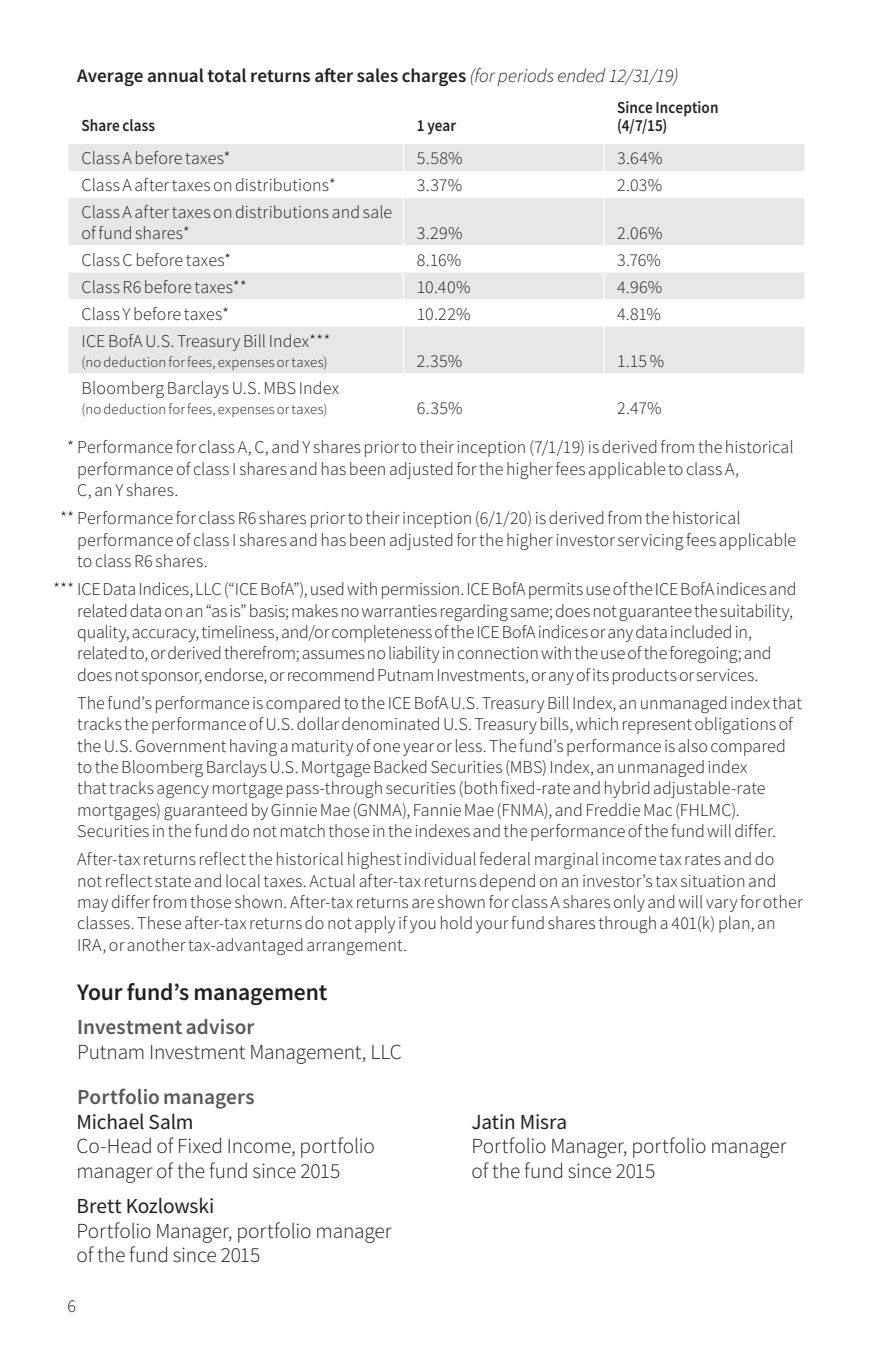
<style>
.page{position:relative;width:871px;height:1357px;background:#fff}
.page>*{position:absolute;margin:0;border:0;box-sizing:border-box;transform-origin:0 0}
.SubHead_1{font:600 23.62px "Source Sans Pro";letter-spacing:-.01em;color:#231f20}
.PortMgr{font:300 21.38px/24.8px "Source Sans Pro";letter-spacing:-.01em;color:#231f20}
.SubHead_2{font:600 21.38px "Source Sans Pro";letter-spacing:.005em;color:#57585a}
.Text{font:300 21.38px "Source Sans Pro";letter-spacing:-.01em;color:#231f20}
.SubHead_3{font:600 19.12px "Source Sans Pro";color:#231f20}
.Foot_no_symbol{font:300 18px/21.4px "Source Sans Pro";letter-spacing:.005em;color:#231f20}
.Foot_symbol2{font:300 18px/21.4px "Source Sans Pro";color:#231f20}
.Table_Left{font:300 18px/20.2px "Source Sans Pro";letter-spacing:.01em;color:#231f20}
.Table_ColHd_Left{font:600 16.88px/18px "Source Sans Pro";letter-spacing:.005em;color:#231f20;scale:.9 1}
.Table_Left-2{font:300 14.62px "Source Sans Pro";letter-spacing:.02em;color:#231f20}
.s1{font-weight:300;font-style:italic}
.s2{font-weight:400}
</style>
<div class="page">
<div style="left:69px;top:144px;width:735px;height:27px;background:#e6e7e9"></div>
<svg style="left:69px;top:198px;width:735px;height:175px;fill:#e6e7e9"></svg>
<svg style="left:403px;top:144px;width:1px;height:27px"></svg>
<svg style="left:603px;top:144px;width:1px;height:27px"></svg>
<hr style="left:403px;top:198px;width:1px;height:47px;background:#fff">
<hr style="left:603px;top:198px;width:1px;height:47px;background:#fff">
<svg style="left:403px;top:245px;width:1px;height:81px"></svg>
<svg style="left:603px;top:245px;width:1px;height:81px"></svg>
<hr style="left:403px;top:326px;width:1px;height:48px;background:#fff">
<hr style="left:603px;top:326px;width:1px;height:48px;background:#fff">
<p class="SubHead_3" style="left:77px;top:63px;width:603px">Average annual total returns after sales charges <span class="s1">(for periods ended 12/31/19)</span></p>
<p class="Table_ColHd_Left" style="left:82px;top:116px;width:83px">Share class</p>
<p class="Table_ColHd_Left" style="left:417px;top:116px;width:45px">1 year</p>
<p class="Table_ColHd_Left" style="left:617px;top:98px;width:114px">Since Inception (4/7/15)</p>
<p class="Table_Left" style="left:82px;top:148px;width:151px">Class A before taxes*</p>
<p class="Table_Left" style="left:417px;top:148px;width:47px">5.58%</p>
<p class="Table_Left" style="left:617px;top:148px;width:47px">3.64%</p>
<p class="Table_Left" style="left:82px;top:175px;width:256px">Class A after taxes on distributions*</p>
<p class="Table_Left" style="left:417px;top:175px;width:47px">3.37%</p>
<p class="Table_Left" style="left:617px;top:175px;width:47px">2.03%</p>
<p class="Table_Left" style="left:82px;top:202px;width:312px">Class A after taxes on distributions and sale of fund shares*</p>
<p class="Table_Left" style="left:417px;top:222px;width:47px">3.29%</p>
<p class="Table_Left" style="left:617px;top:222px;width:47px">2.06%</p>
<p class="Table_Left" style="left:82px;top:249px;width:151px">Class C before taxes*</p>
<p class="Table_Left" style="left:417px;top:249px;width:46px">8.16%</p>
<p class="Table_Left" style="left:617px;top:249px;width:45px">3.76%</p>
<p class="Table_Left" style="left:82px;top:276px;width:167px">Class R6 before taxes**</p>
<p class="Table_Left" style="left:417px;top:276px;width:55px">10.40%</p>
<p class="Table_Left" style="left:617px;top:276px;width:47px">4.96%</p>
<p class="Table_Left" style="left:82px;top:303px;width:149px">Class Y before taxes*</p>
<p class="Table_Left" style="left:417px;top:303px;width:55px">10.22%</p>
<p class="Table_Left" style="left:617px;top:303px;width:45px">4.81%</p>
<p class="Table_Left" style="left:82px;top:330px;width:250px">ICE BofA U.S. Treasury Bill Index***</p>
<p class="Table_Left-2" style="left:82px;top:353px;width:247px">(no deduction for fees, expenses or taxes)</p>
<p class="Table_Left" style="left:417px;top:351px;width:47px">2.35%</p>
<p class="Table_Left" style="left:617px;top:351px;width:49px">1.15 %</p>
<p class="Table_Left" style="left:82px;top:378px;width:259px">Bloomberg Barclays U.S. MBS Index</p>
<p class="Table_Left-2" style="left:82px;top:400px;width:247px">(no deduction for fees, expenses or taxes)</p>
<p class="Table_Left" style="left:417px;top:398px;width:47px">6.35%</p>
<p class="Table_Left" style="left:617px;top:398px;width:46px">2.47%</p>
<p class="Foot_symbol2" style="left:77px;top:437px;width:718px;text-indent:-10px">* Performance for class A, C, and Y shares prior to their inception (7/1/19) is derived from the historical performance of class I shares and has been adjusted for the higher fees applicable to class A,<br>C, an Y shares.</p>
<p class="Foot_symbol2" style="left:77px;top:508px;width:720px;text-indent:-17px">** Performance for class R6 shares prior to their inception (6/1/20) is derived from the historical performance of class I shares and has been adjusted for the higher investor servicing fees applicable to class R6 shares.</p>
<p class="Foot_symbol2" style="left:77px;top:578px;width:721px;text-indent:-24px">*** ICE Data Indices, LLC (“ICE BofA”), used with permission. ICE BofA permits use of the ICE BofA indices and related data on an “as is” basis; makes no warranties regarding same; does not guarantee the suitability, quality, accuracy, timeliness, and/or completeness of the ICE BofA indices or any data included in, related to, or derived therefrom; assumes no liability in connection with the use of the foregoing; and does not sponsor, endorse, or recommend Putnam Investments, or any of its products or services.</p>
<p class="Foot_no_symbol" style="left:77px;top:692px;width:726px">The fund’s performance is compared to the ICE BofA U.S. Treasury Bill Index, an unmanaged index that tracks the performance of U.S. dollar denominated U.S. Treasury bills, which represent obligations of the U.S. Government having a maturity of one year or less. The fund’s performance is also compared to the Bloomberg Barclays U.S. Mortgage Backed Securities (MBS) Index, an unmanaged index<br>that tracks agency mortgage pass-through securities (both fixed-rate and hybrid adjustable-rate mortgages) guaranteed by Ginnie Mae (GNMA), Fannie Mae (FNMA), and Freddie Mac (FHLMC).<br>Securities in the fund do not match those in the indexes and the performance of the fund will differ.</p>
<p class="Foot_no_symbol" style="left:77px;top:848px;width:727px">After-tax returns reflect the historical highest individual federal marginal income tax rates and do not reflect state and local taxes. Actual after-tax returns depend on an investor’s tax situation and may differ from those shown. After-tax returns are shown for class A shares only and will vary for other classes. These after-tax returns do not apply if you hold your fund shares through a 401(k) plan, an IRA, or another tax-advantaged arrangement.</p>
<p class="SubHead_1" style="left:77px;top:977px;width:251px">Your fund’s management</p>
<p class="SubHead_2" style="left:77px;top:1013px;width:179px">Investment advisor</p>
<p class="Text" style="left:77px;top:1038px;width:326px">Putnam Investment Management, LLC</p>
<p class="SubHead_2" style="left:77px;top:1082px;width:179px">Portfolio managers</p>
<p class="PortMgr" style="left:76px;top:1109px;width:300px"><span class="s2">Michael Salm<br></span>Co-Head of Fixed Income, portfolio manager of the fund since 2015</p>
<p class="PortMgr" style="left:76px;top:1193px;width:316px"><span class="s2">Brett Kozlowski<br></span>Portfolio Manager, portfolio manager of the fund since 2015</p>
<p class="PortMgr" style="left:471px;top:1109px;width:316px"><span class="s2">Jatin Misra<br></span>Portfolio Manager, portfolio manager of the fund since 2015</p>
<p class="Foot_no_symbol" style="left:68px;top:1295px;width:10px">6</p>
</div>
